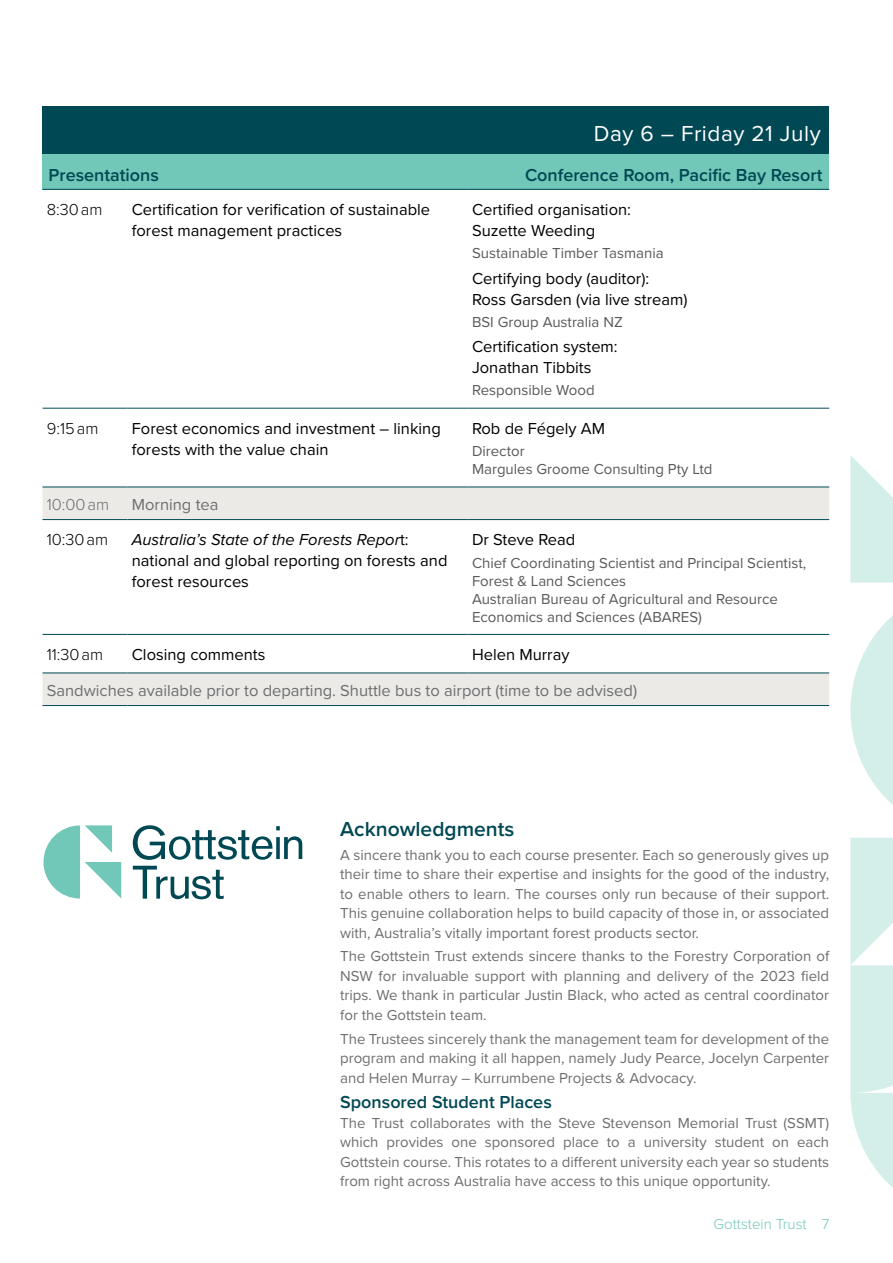
<style>
.page{position:relative;width:893px;height:1263px;background:#fff}
.page>*{position:absolute;margin:0;border:0;box-sizing:border-box;transform-origin:0 0}
.table_-_heading_1{font:22.5px "Proxima Nova";letter-spacing:.025em;color:#fff}
.head1{font:600 21px "Proxima Nova";color:#004854}
.table_-_heading_2{font:600 18px "Proxima Nova";color:#004854}
.program_item{font:16.5px/21px "Proxima Nova";color:#000}
.presenter_name{font:16.5px/21px "Proxima Nova";color:#000}
.program_item_grey{font:16.5px "Proxima Nova";color:#6e6e71}
.time{font:300 16.5px "Proxima Nova";color:#000}
.time_grey{font:300 16.5px "Proxima Nova";color:#6e6e71}
.body_-_acknowledgements{font:15px/19.5px "Proxima Nova";color:#6e6e71;text-align:justify}
.presenter_position{font:15px/18px "Proxima Nova";color:#58595b}
.t1{font:300 15px "Proxima Nova";color:#71c8b8}
.s1{font-style:italic}
</style>
<div class="page">
<svg style="left:850px;top:455px;width:43px;height:733px"></svg>
<div style="left:43px;top:106px;width:786px;height:48px;background:#004854"></div>
<div style="left:43px;top:154px;width:786px;height:35px;background:#71c8b8"></div>
<svg style="left:43px;top:488px;width:786px;height:217px"></svg>
<hr style="left:43px;top:189px;width:85px;height:1px;background:#004854">
<hr style="left:128px;top:189px;width:340px;height:1px;background:#004854">
<hr style="left:468px;top:189px;width:361px;height:1px;background:#004854">
<hr style="left:43px;top:634px;width:85px;height:1px;background:#004854">
<hr style="left:128px;top:634px;width:340px;height:1px;background:#004854">
<hr style="left:468px;top:634px;width:361px;height:1px;background:#004854">
<hr style="left:128px;top:519px;width:340px;height:1px;background:#004854">
<hr style="left:43px;top:519px;width:85px;height:1px;background:#004854">
<hr style="left:43px;top:672px;width:85px;height:1px;background:#004854">
<hr style="left:128px;top:672px;width:340px;height:1px;background:#004854">
<hr style="left:468px;top:672px;width:361px;height:1px;background:#004854">
<hr style="left:43px;top:705px;width:85px;height:1px;background:#004854">
<hr style="left:128px;top:705px;width:340px;height:1px;background:#004854">
<hr style="left:468px;top:705px;width:361px;height:1px;background:#004854">
<hr style="left:468px;top:519px;width:361px;height:1px;background:#004854">
<hr style="left:128px;top:408px;width:340px;height:1px;background:#004854">
<hr style="left:468px;top:408px;width:361px;height:1px;background:#004854">
<hr style="left:128px;top:487px;width:340px;height:1px;background:#004854">
<hr style="left:468px;top:487px;width:361px;height:1px;background:#004854">
<hr style="left:43px;top:408px;width:85px;height:1px;background:#004854">
<hr style="left:43px;top:487px;width:85px;height:1px;background:#004854">
<svg style="left:43px;top:825px;width:78px;height:73px"></svg>
<svg style="left:133px;top:825px;width:169px;height:35px"></svg>
<svg style="left:133px;top:866px;width:91px;height:33px"></svg>
<p class="table_-_heading_1" style="left:594px;top:117px;width:228px">Day 6 – Friday 21 July</p>
<p class="table_-_heading_2" style="left:49px;top:161px;width:112px">Presentations</p>
<p class="table_-_heading_2" style="left:525px;top:161px;width:299px">Conference Room, Pacific Bay Resort</p>
<p class="time" style="left:47px;top:197px;width:57px">8:30am</p>
<p class="program_item" style="left:132px;top:198px;width:300px">Certification for verification of sustainable forest management practices</p>
<p class="program_item" style="left:472px;top:198px;width:160px">Certified organisation:<br>Suzette Weeding</p>
<p class="presenter_position" style="left:472px;top:244px;width:193px">Sustainable Timber Tasmania</p>
<p class="presenter_name" style="left:472px;top:267px;width:217px">Certifying body (auditor):<br>Ross Garsden (via live stream)</p>
<p class="presenter_position" style="left:472px;top:312px;width:152px">BSI Group Australia NZ</p>
<p class="presenter_name" style="left:472px;top:335px;width:147px">Certification system:<br>Jonathan Tibbits</p>
<p class="presenter_position" style="left:472px;top:381px;width:124px">Responsible Wood</p>
<p class="time" style="left:47px;top:416px;width:53px">9:15am</p>
<p class="program_item" style="left:132px;top:417px;width:310px">Forest economics and investment – linking forests with the value chain</p>
<p class="presenter_name" style="left:472px;top:417px;width:135px">Rob de Fégely AM</p>
<p class="presenter_position" style="left:472px;top:442px;width:242px">Director<br>Margules Groome Consulting Pty Ltd</p>
<p class="time_grey" style="left:47px;top:492px;width:64px">10:00 am</p>
<p class="program_item_grey" style="left:132px;top:492px;width:88px">Morning tea</p>
<p class="time" style="left:47px;top:528px;width:63px">10:30am</p>
<p class="program_item" style="left:132px;top:529px;width:317px"><span class="s1">Australia’s State of the Forests Repor</span>t: national and global reporting on forests and forest resources</p>
<p class="presenter_name" style="left:472px;top:529px;width:105px">Dr Steve Read</p>
<p class="presenter_position" style="left:472px;top:553px;width:336px">Chief Coordinating Scientist and Principal Scientist, Forest &amp; Land Sciences<br>Australian Bureau of Agricultural and Resource Economics and Sciences (ABARES)</p>
<p class="time" style="left:47px;top:642px;width:58px">11:30am</p>
<p class="program_item" style="left:132px;top:643px;width:135px">Closing comments</p>
<p class="program_item" style="left:472px;top:643px;width:99px">Helen Murray</p>
<p class="program_item_grey" style="left:47px;top:678px;width:592px">Sandwiches available prior to departing. Shuttle bus to airport (time to be advised)</p>
<p class="head1" style="left:340px;top:813px;width:176px">Acknowledgments</p>
<p class="body_-_acknowledgements" style="left:340px;top:844px;width:491px">A sincere thank you to each course presenter. Each so generously gives up their time to share their expertise and insights for the good of the industry, to enable others to learn. The courses only run because of their support.<br>This genuine collaboration helps to build capacity of those in, or associated with, Australia’s vitally important forest products sector.</p>
<p class="body_-_acknowledgements" style="left:340px;top:946px;width:491px">The Gottstein Trust extends sincere thanks to the Forestry Corporation of NSW for invaluable support with planning and delivery of the 2023 field trips. We thank in particular Justin Black, who acted as central coordinator for the Gottstein team.</p>
<p class="body_-_acknowledgements" style="left:340px;top:1028px;width:491px">The Trustees sincerely thank the management team for development of the program and making it all happen, namely Judy Pearce, Jocelyn Carpenter and Helen Murray – Kurrumbene Projects &amp; Advocacy.</p>
<p class="table_-_heading_2" style="left:340px;top:1089px;width:213px">Sponsored Student Places</p>
<p class="body_-_acknowledgements" style="left:340px;top:1112px;width:491px">The Trust collaborates with the Steve Stevenson Memorial Trust (SSMT) which provides one sponsored place to a university student on each Gottstein course. This rotates to a different university each year so students from right across Australia have access to this unique opportunity.</p>
<p class="t1" style="left:713px;top:1213px;width:117px">Gottstein Trust 7</p>
</div>
